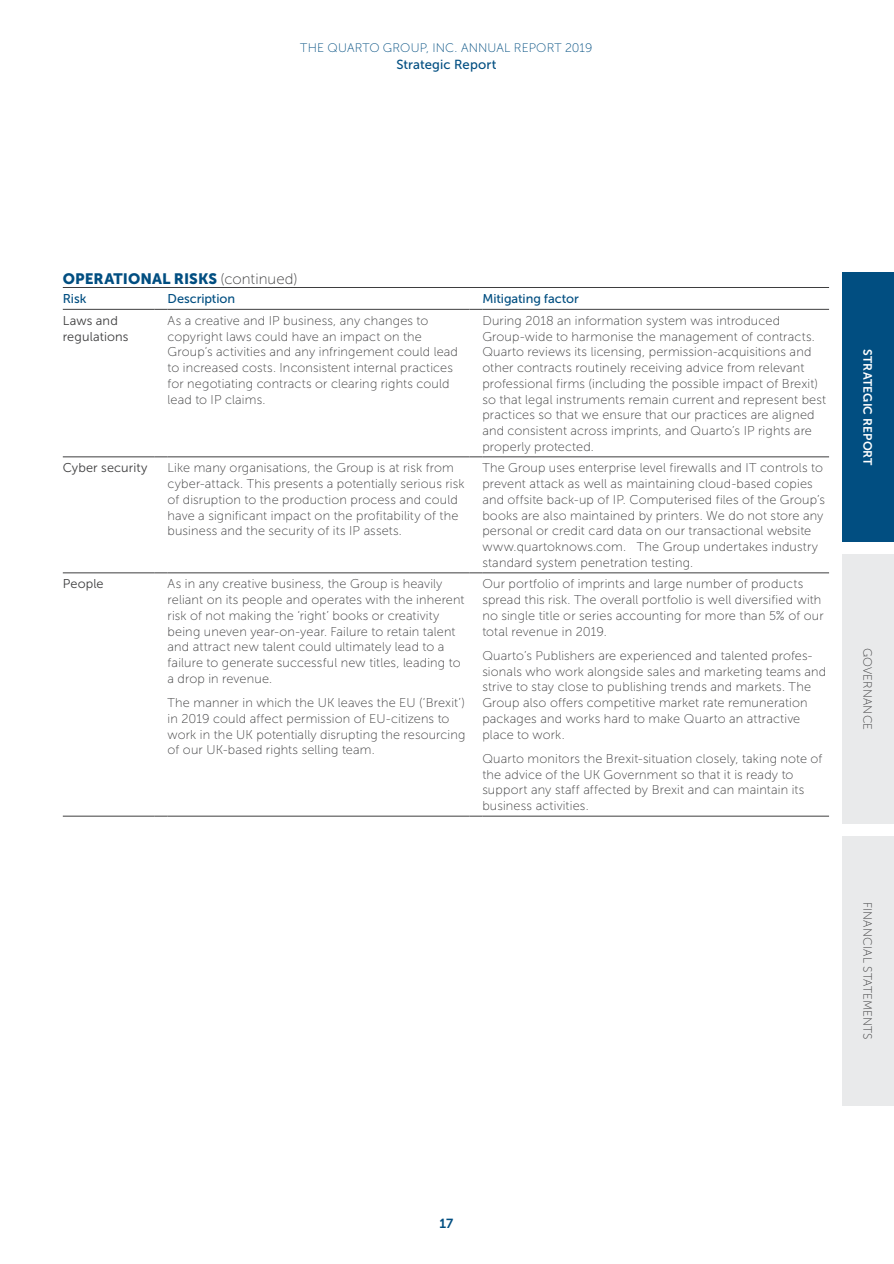
<style>
.page{position:relative;width:894px;height:1264px;background:#fff}
.page>*{position:absolute;margin:0;border:0;box-sizing:border-box;transform-origin:0 0}
.AR19_Table_Heads{font:15px "Museo Sans 900";letter-spacing:.005em;color:#014e81}
.t1{font:13.2px "Museo Sans 500";letter-spacing:.01em;color:#014e81}
.t2{font:13.2px "Museo Sans 700";color:#014e81}
.AR19_Table_Text__Gov{font:12.75px/15.8px "Museo Sans 100";letter-spacing:.01em;color:#3e3e3f}
.AR19_Table_1st_Colum{font:12.75px/15.8px "Museo Sans 300";letter-spacing:.01em;color:#3e3e3f}
.AR19_Blue_Table_Colu{font:12.75px "Museo Sans 500";letter-spacing:-.005em;color:#014e81}
.t3{font:12.3px "Museo Sans 100";letter-spacing:.01em;color:#014e81}
.t4{font:12px "Museo Sans 100";letter-spacing:.015em;color:#3e3e3f}
.t5{font:12px "Museo Sans 700";letter-spacing:.01em;color:#fff}
.s1{font-family:"Museo Sans 100";color:#3e3e3f}
</style>
<div class="page">
<div style="left:842px;top:273px;width:52px;height:269px;background:#014e81"></div>
<div style="left:842px;top:554px;width:52px;height:269px;background:#e9eaeb"></div>
<div style="left:842px;top:836px;width:52px;height:269px;background:#e9eaeb"></div>
<hr style="left:63px;top:309px;width:91px;height:1px;background:#3e3e3f">
<svg style="left:154px;top:309px;width:13px;height:1px"></svg>
<hr style="left:167px;top:309px;width:302px;height:1px;background:#3e3e3f">
<svg style="left:469px;top:309px;width:13px;height:1px"></svg>
<hr style="left:482px;top:309px;width:347px;height:1px;background:#3e3e3f">
<hr style="left:63px;top:456px;width:91px;height:1px;background:#3e3e3f">
<svg style="left:154px;top:456px;width:13px;height:1px"></svg>
<hr style="left:167px;top:456px;width:302px;height:1px;background:#3e3e3f">
<svg style="left:469px;top:456px;width:13px;height:1px"></svg>
<hr style="left:482px;top:456px;width:347px;height:1px;background:#3e3e3f">
<hr style="left:63px;top:572px;width:91px;height:1px;background:#3e3e3f">
<svg style="left:154px;top:572px;width:13px;height:1px"></svg>
<hr style="left:167px;top:572px;width:302px;height:1px;background:#3e3e3f">
<svg style="left:469px;top:572px;width:13px;height:1px"></svg>
<hr style="left:482px;top:572px;width:347px;height:1px;background:#3e3e3f">
<hr style="left:63px;top:816px;width:91px;height:1px;background:#3e3e3f">
<svg style="left:154px;top:816px;width:13px;height:1px"></svg>
<hr style="left:167px;top:816px;width:302px;height:1px;background:#3e3e3f">
<svg style="left:469px;top:816px;width:13px;height:1px"></svg>
<hr style="left:482px;top:816px;width:347px;height:1px;background:#3e3e3f">
<hr style="left:63px;top:287px;width:766px;height:1px;background:#3e3e3f">
<p class="t3" style="left:300px;top:41px;width:294px">THE QUARTO GROUP, INC. ANNUAL REPORT 2019</p>
<p class="t1" style="left:396px;top:57px;width:101px">Strategic Report</p>
<p class="AR19_Table_Heads" style="left:63px;top:270px;width:236px">OPERATIONAL RISKS <span class="s1">(continued)</span></p>
<p class="AR19_Blue_Table_Colu" style="left:63px;top:292px;width:25px">Risk</p>
<p class="AR19_Blue_Table_Colu" style="left:167px;top:292px;width:69px">Description</p>
<p class="AR19_Blue_Table_Colu" style="left:482px;top:292px;width:98px">Mitigating factor</p>
<p class="AR19_Table_1st_Colum" style="left:63px;top:313px;width:67px">Laws and regulations</p>
<p class="AR19_Table_Text__Gov" style="left:167px;top:313px;width:292px">As a creative and IP business, any changes to copyright laws could have an impact on the Group’s activities and any infringement could lead to increased costs. Inconsistent internal practices for negotiating contracts or clearing rights could lead to IP claims.</p>
<p class="AR19_Table_Text__Gov" style="left:482px;top:313px;width:345px">During 2018 an information system was introduced Group-wide to harmonise the management of contracts.<br>Quarto reviews its licensing, permission-acquisitions and other contracts routinely receiving advice from relevant professional firms (including the possible impact of Brexit) so that legal instruments remain current and represent best practices so that we ensure that our practices are aligned and consistent across imprints, and Quarto’s IP rights are properly protected.</p>
<p class="AR19_Table_1st_Colum" style="left:63px;top:460px;width:86px">Cyber security</p>
<p class="AR19_Table_Text__Gov" style="left:167px;top:460px;width:298px">Like many organisations, the Group is at risk from cyber-attack. This presents a potentially serious risk of disruption to the production process and could have a significant impact on the profitability of the business and the security of its IP assets.</p>
<p class="AR19_Table_Text__Gov" style="left:482px;top:460px;width:344px">The Group uses enterprise level firewalls and IT controls to prevent attack as well as maintaining cloud-based copies and offsite back-up of IP. Computerised files of the Group’s books are also maintained by printers. We do not store any personal or credit card data on our transactional website www.quartoknows.com. The Group undertakes industry standard system penetration testing.</p>
<p class="AR19_Table_1st_Colum" style="left:63px;top:576px;width:42px">People</p>
<p class="AR19_Table_Text__Gov" style="left:167px;top:576px;width:298px">As in any creative business, the Group is heavily reliant on its people and operates with the inherent risk of not making the ‘right’ books or creativity being uneven year-on-year. Failure to retain talent and attract new talent could ultimately lead to a failure to generate successful new titles, leading to a drop in revenue.</p>
<p class="AR19_Table_Text__Gov" style="left:167px;top:695px;width:299px">The manner in which the UK leaves the EU (‘Brexit’) in 2019 could affect permission of EU-citizens to work in the UK potentially disrupting the resourcing of our UK-based rights selling team.</p>
<p class="AR19_Table_Text__Gov" style="left:482px;top:576px;width:343px">Our portfolio of imprints and large number of products spread this risk. The overall portfolio is well diversified with no single title or series accounting for more than 5% of our total revenue in 2019.</p>
<p class="AR19_Table_Text__Gov" style="left:482px;top:647px;width:345px">Quarto’s Publishers are experienced and talented profes&shy;sionals who work alongside sales and marketing teams and strive to stay close to publishing trends and markets. The Group also offers competitive market rate remuneration packages and works hard to make Quarto an attractive place to work.</p>
<p class="AR19_Table_Text__Gov" style="left:482px;top:750px;width:341px">Quarto monitors the Brexit-situation closely, taking note of the advice of the UK Government so that it is ready to support any staff affected by Brexit and can maintain its business activities.</p>
<p class="t5" style="left:874px;top:349px;width:118px;rotate:90deg">STRATEGIC REPORT</p>
<p class="t4" style="left:873px;top:648px;width:84px;rotate:90deg">GOVERNANCE</p>
<p class="t4" style="left:873px;top:902px;width:139px;rotate:90deg">FINANCIAL STATEMENTS</p>
<p class="t2" style="left:439px;top:1216px;width:15px">17</p>
</div>
